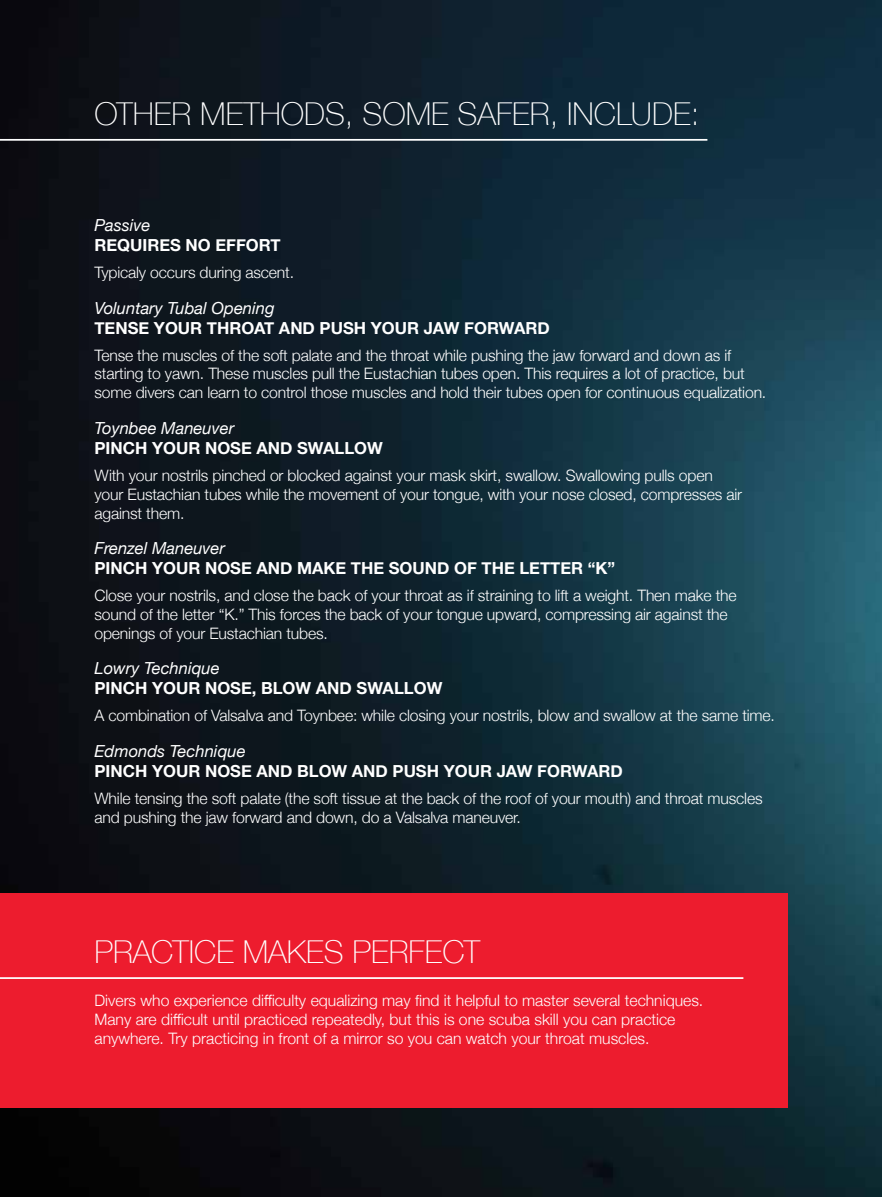
<style>
.page{position:relative;width:882px;height:1197px;background:#fff}
.page>*{position:absolute;margin:0;border:0;box-sizing:border-box;transform-origin:0 0}
.t1{font:100 31.5px "Helvetica Neue";color:#fff}
.t2{font:700 16.62px "Helvetica Neue";color:#fff}
.t3{font:italic 16.62px "Helvetica Neue";color:#fff}
.t4{font:300 15.75px/18.9px "Helvetica Neue";letter-spacing:-.01em;color:#fff}
</style>
<div class="page">
<img style="left:0;top:0;width:882px;height:1197px">
<div style="left:0;top:893px;width:788px;height:214px;background:#ed1c2e"></div>
<hr style="left:0;top:139px;width:707px;height:2px;background:#fff">
<hr style="left:0;top:977px;width:743px;height:2px;background:#fff">
<h1 class="t1" style="left:94px;top:90px;width:607px">OTHER METHODS, SOME SAFER, INCLUDE:</h1>
<p class="t3" style="left:94px;top:213px;width:58px">Passive</p>
<p class="t2" style="left:94px;top:232px;width:188px">REQUIRES NO EFFORT</p>
<p class="t4" style="left:94px;top:262px;width:201px">Typicaly occurs during ascent.</p>
<p class="t3" style="left:94px;top:296px;width:182px">Voluntary Tubal Opening</p>
<p class="t2" style="left:94px;top:315px;width:457px">TENSE YOUR THROAT AND PUSH YOUR JAW FORWARD</p>
<p class="t4" style="left:94px;top:345px;width:673px">Tense the muscles of the soft palate and the throat while pushing the jaw forward and down as if starting to yawn. These muscles pull the Eustachian tubes open. This requires a lot of practice, but some divers can learn to control those muscles and hold their tubes open for continuous equalization.</p>
<p class="t3" style="left:94px;top:416px;width:141px">Toynbee Maneuver</p>
<p class="t2" style="left:94px;top:435px;width:290px">PINCH YOUR NOSE AND SWALLOW</p>
<p class="t4" style="left:94px;top:465px;width:649px">With your nostrils pinched or blocked against your mask skirt, swallow. Swallowing pulls open your Eustachian tubes while the movement of your tongue, with your nose closed, compresses air against them.</p>
<p class="t3" style="left:94px;top:536px;width:132px">Frenzel Maneuver</p>
<p class="t2" style="left:94px;top:555px;width:522px">PINCH YOUR NOSE AND MAKE THE SOUND OF THE LETTER “K”</p>
<p class="t4" style="left:94px;top:585px;width:644px">Close your nostrils, and close the back of your throat as if straining to lift a weight. Then make the sound of the letter “K.” This forces the back of your tongue upward, compressing air against the openings of your Eustachian tubes.</p>
<p class="t3" style="left:94px;top:657px;width:127px">Lowry Technique</p>
<p class="t2" style="left:94px;top:675px;width:349px">PINCH YOUR NOSE, BLOW AND SWALLOW</p>
<p class="t4" style="left:94px;top:705px;width:682px">A combination of Valsalva and Toynbee: while closing your nostrils, blow and swallow at the same time.</p>
<p class="t3" style="left:94px;top:739px;width:153px">Edmonds Technique</p>
<p class="t2" style="left:94px;top:758px;width:530px">PINCH YOUR NOSE AND BLOW AND PUSH YOUR JAW FORWARD</p>
<p class="t4" style="left:94px;top:788px;width:670px">While tensing the soft palate (the soft tissue at the back of the roof of your mouth) and throat muscles and pushing the jaw forward and down, do a Valsalva maneuver.</p>
<h1 class="t1" style="left:94px;top:928px;width:387px">PRACTICE MAKES PERFECT</h1>
<p class="t4" style="left:94px;top:990px;width:610px">Divers who experience difficulty equalizing may find it helpful to master several techniques.<br>Many are difficult until practiced repeatedly, but this is one scuba skill you can practice anywhere. Try practicing in front of a mirror so you can watch your throat muscles.</p>
</div>
